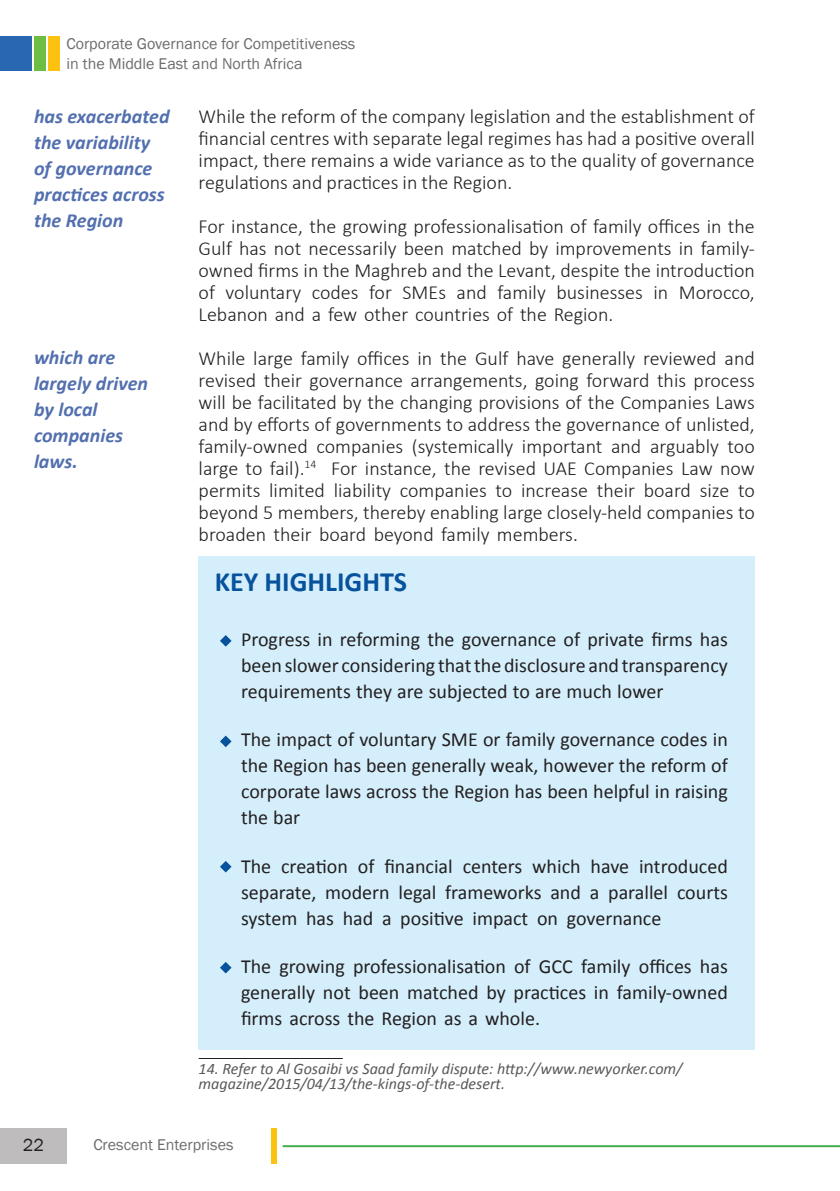
<style>
.page{position:relative;width:840px;height:1191px;background:#fff}
.page>*{position:absolute;margin:0;border:0;box-sizing:border-box;transform-origin:0 0}
.key_highlights{font:700 28px "Calibri";color:#07529c}
.content{font:300 20px/22px "Calibri";color:#231f20;text-align:justify}
.Key_highlight_conten{font:20px/26px "Calibri";color:#231f20;text-align:justify}
.sub_heading{font:italic 700 20px/26px "Calibri";color:#526faf}
.t1{font:18px "Franklin Gothic";color:#231f20}
.Footnote{font:italic 16px/15.2px "Calibri";color:#57585a}
.t2{font:16px/19.2px "Franklin Gothic";color:#6c6d70}
</style>
<div class="page">
<div style="left:0;top:37px;width:31px;height:34px;background:#2a67b2"></div>
<div style="left:0;top:1128px;width:67px;height:36px;background:#bebcbd"></div>
<div style="left:271px;top:1128px;width:6px;height:36px;background:#fdc110"></div>
<div style="left:48px;top:37px;width:12px;height:34px;background:#fdc110"></div>
<div style="left:34px;top:37px;width:11px;height:34px;background:#6fbe44"></div>
<hr style="left:282px;top:1145px;width:557px;height:2px;background:#40ae49">
<hr style="left:198px;top:1058px;width:144px;height:1px;background:#231f20">
<div style="left:198px;top:556px;width:556px;height:493px;background:#d4effb"></div>
<svg style="left:220px;top:635px;width:11px;height:11px"></svg>
<svg style="left:220px;top:735px;width:11px;height:12px"></svg>
<svg style="left:220px;top:861px;width:11px;height:11px"></svg>
<svg style="left:220px;top:962px;width:11px;height:11px"></svg>
<p class="t2" style="left:66px;top:35px;width:290px">Corporate Governance for Competitiveness in the Middle East and North Africa</p>
<p class="sub_heading" style="left:34px;top:103px;width:137px">has exacerbated the variability of governance practices across the Region</p>
<p class="sub_heading" style="left:34px;top:344px;width:116px">which are largely driven by local companies laws.</p>
<p class="content" style="left:198px;top:105px;width:557px">While the reform of the company legislation and the establishment of financial centres with separate legal regimes has had a positive overall impact, there remains a wide variance as to the quality of governance regulations and practices in the Region.</p>
<p class="content" style="left:198px;top:215px;width:557px">For instance, the growing professionalisation of family offices in the Gulf has not necessarily been matched by improvements in family&shy;owned firms in the Maghreb and the Levant, despite the introduction of voluntary codes for SMEs and family businesses in Morocco, Lebanon and a few other countries of the Region.</p>
<p class="content" style="left:198px;top:347px;width:557px">While large family offices in the Gulf have generally reviewed and revised their governance arrangements, going forward this process will be facilitated by the changing provisions of the Companies Laws and by efforts of governments to address the governance of unlisted, family-owned companies (systemically important and arguably too large to fail).<sup>14</sup> For instance, the revised UAE Companies Law now permits limited liability companies to increase their board size to beyond 5 members, thereby enabling large closely-held companies to broaden their board beyond family members.</p>
<p class="key_highlights" style="left:214px;top:564px;width:194px">KEY HIGHLIGHTS</p>
<p class="Key_highlight_conten" style="left:241px;top:626px;width:488px">Progress in reforming the governance of private firms has been slower considering that the disclosure and transparency requirements they are subjected to are much lower</p>
<p class="Key_highlight_conten" style="left:241px;top:726px;width:488px">The impact of voluntary SME or family governance codes in the Region has been generally weak, however the reform of corporate laws across the Region has been helpful in raising the bar</p>
<p class="Key_highlight_conten" style="left:241px;top:852px;width:488px">The creation of financial centers which have introduced separate, modern legal frameworks and a parallel courts system has had a positive impact on governance</p>
<p class="Key_highlight_conten" style="left:241px;top:952px;width:488px">The growing professionalisation of GCC family offices has generally not been matched by practices in family-owned firms across the Region as a whole.</p>
<p class="Footnote" style="left:198px;top:1060px;width:485px">14. Refer to Al Gosaibi vs Saad family dispute: http://www.newyorker.com/ magazine/2015/04/13/the-kings-of-the-desert.</p>
<p class="t1" style="left:23px;top:1134px;width:23px">22</p>
<p class="t2" style="left:93px;top:1135px;width:141px">Crescent Enterprises</p>
</div>
